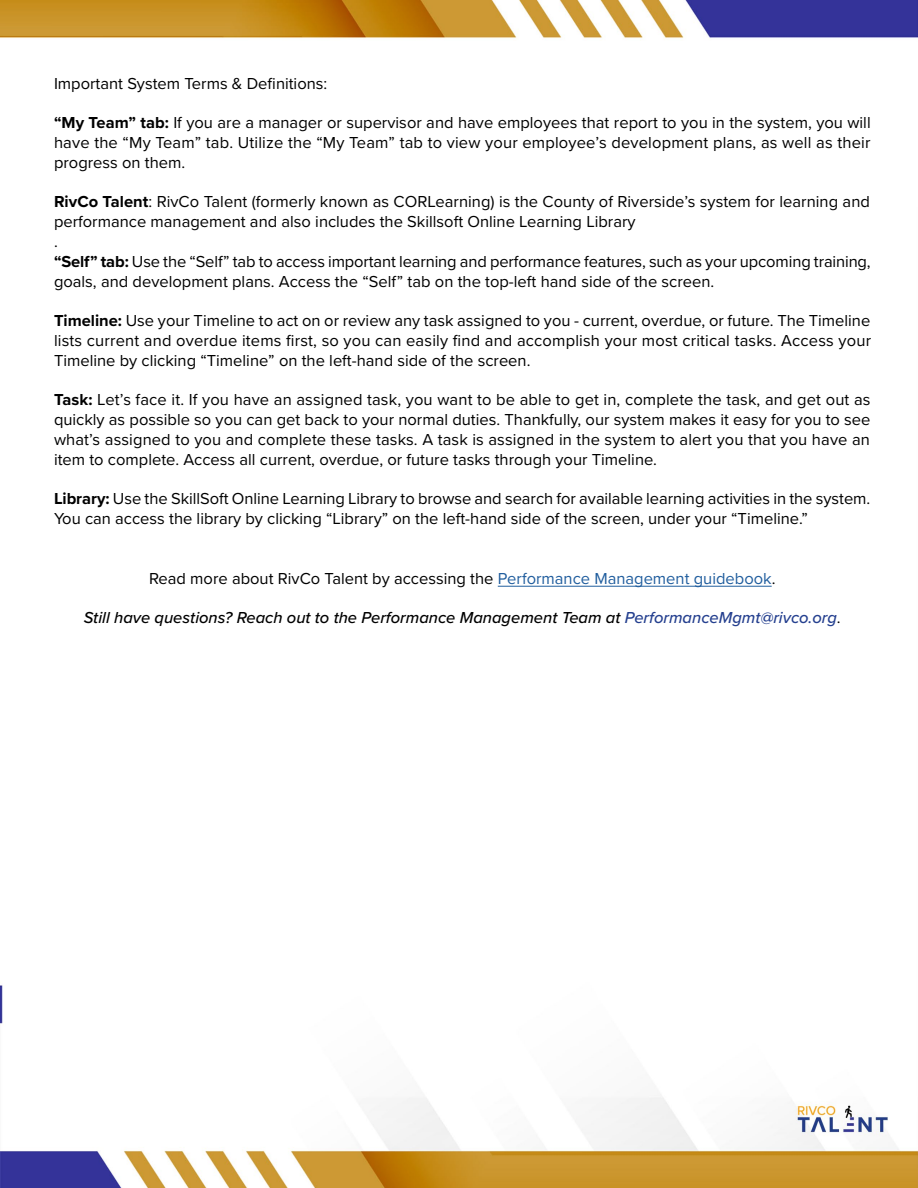
<style>
.page{position:relative;width:918px;height:1188px;background:#fff}
.page>*{position:absolute;margin:0;border:0;box-sizing:border-box;transform-origin:0 0}
.t1{font:21px "Proxima Nova";color:#000}
.t2{font:16.5px/19.8px "Proxima Nova";color:#000;text-align:justify}
.t3{font:italic 500 16.5px "Proxima Nova";color:#000}
.s1{font-weight:700}
.s2{color:#215e9e}
.s3{color:#25408f}
.s4{font-weight:400;font-style:normal}
</style>
<div class="page">
<img style="left:0;top:0;width:918px;height:1188px">
<hr style="left:498px;top:586px;width:274px;height:1px;background:#215e9e">
<p class="t2" style="left:54px;top:73px;width:275px">Important System Terms &amp; Definitions:</p>
<p class="t2" style="left:54px;top:112px;width:818px"><span class="s1">“My Team” tab:</span> If you are a manager or supervisor and have employees that report to you in the system, you will have the “My Team” tab. Utilize the “My Team” tab to view your employee’s development plans, as well as their progress on them.</p>
<p class="t2" style="left:54px;top:191px;width:818px;text-align:left"><span class="s1">RivCo Talent</span>: RivCo Talent (formerly known as CORLearning) is the County of Riverside’s system for learning and performance management and also includes the Skillsoft Online Learning Library<br>.<br><span class="s1">“Self” tab:</span> Use the “Self” tab to access important learning and performance features, such as your upcoming training, goals, and development plans. Access the “Self” tab on the top-left hand side of the screen.</p>
<p class="t2" style="left:54px;top:310px;width:819px"><span class="s1">Timeline:</span> Use your Timeline to act on or review any task assigned to you - current, overdue, or future. The Timeline lists current and overdue items first, so you can easily find and accomplish your most critical tasks. Access your Timeline by clicking “Timeline” on the left-hand side of the screen.</p>
<p class="t2" style="left:54px;top:389px;width:818px"><span class="s1">Task:</span> Let’s face it. If you have an assigned task, you want to be able to get in, complete the task, and get out as quickly as possible so you can get back to your normal duties. Thankfully, our system makes it easy for you to see what’s assigned to you and complete these tasks. A task is assigned in the system to alert you that you have an item to complete. Access all current, overdue, or future tasks through your Timeline.</p>
<p class="t2" style="left:54px;top:488px;width:818px"><span class="s1">Library:</span> Use the SkillSoft Online Learning Library to browse and search for available learning activities in the system.<br>You can access the library by clicking “Library” on the left-hand side of the screen, under your “Timeline.”</p>
<p class="t1" style="left:551px;top:98px;width:314px">PERFORMANCE FUNCTIONALITY</p>
<p class="t2" style="left:149px;top:568px;width:628px">Read more about RivCo Talent by accessing the <span class="s2">Performance Management guidebook</span>.</p>
<p class="t3" style="left:84px;top:605px;width:758px">Still have questions? Reach out to the Performance Management Team at <span class="s3">PerformanceMgmt@rivco.org</span><span class="s4">.</span></p>
</div>
